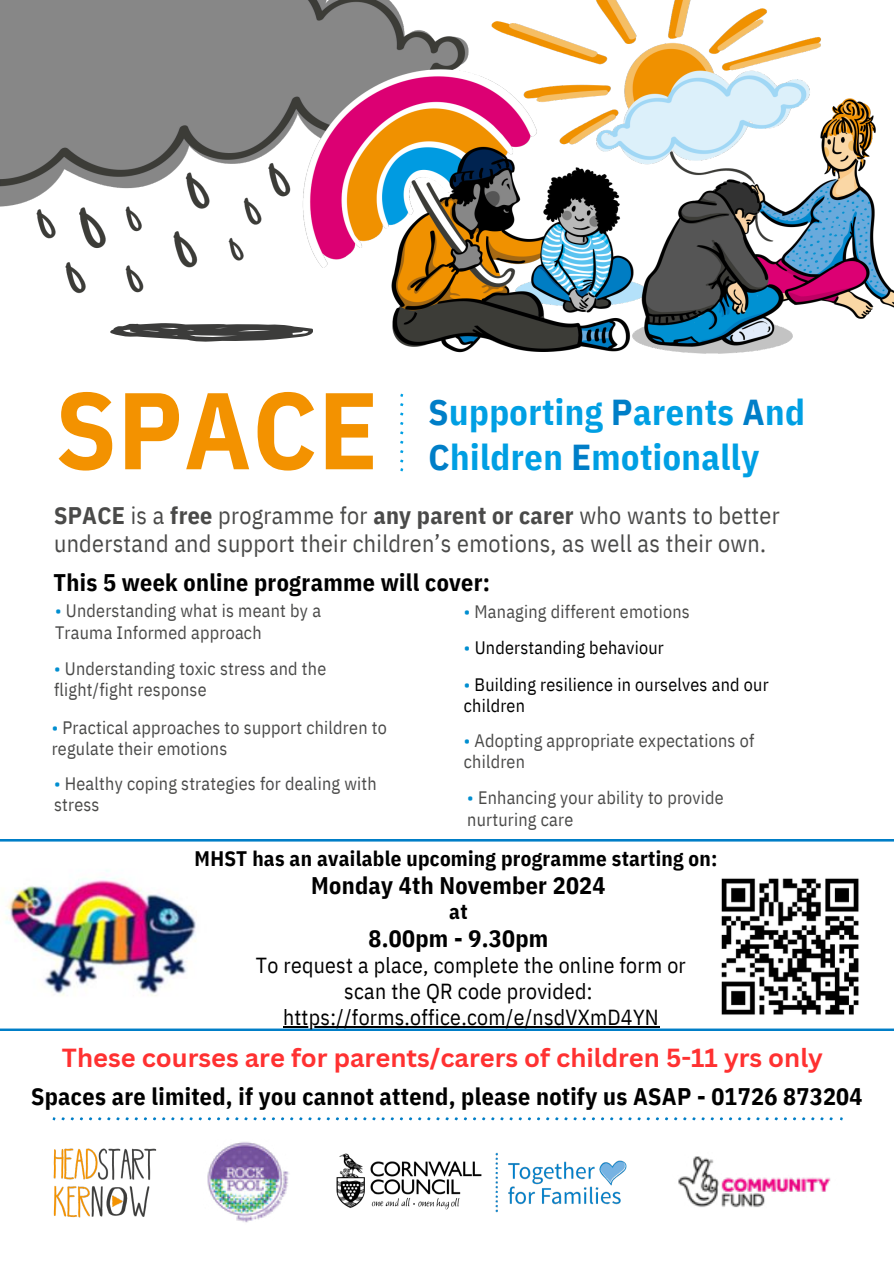
<style>
.page{position:relative;width:894px;height:1264px;background:#fff}
.page>*{position:absolute;margin:0;border:0;box-sizing:border-box;transform-origin:0 0}
.t1{font:700 108.9px "IBM Plex Sans Cond";letter-spacing:.015em;color:#f39200}
.t2{font:700 36px/45px "IBM Plex Sans Cond";letter-spacing:.015em;color:#009fe3}
.t3{font:700 25.5px "Canva Sans";color:#ff3131}
.t4{font:700 24px "IBM Plex Sans Cond";letter-spacing:.015em;color:#000}
.t5{font:24px/28.2px "IBM Plex Sans Cond";letter-spacing:.015em;color:#4a4a49}
.t6{font:21.75px/25.8px "IBM Plex Sans Cond";letter-spacing:.015em;color:#000;text-align:center}
.t7{font:700 21px "IBM Plex Sans Cond";letter-spacing:.015em;color:#000}
.t8{font:18px/21.3px "IBM Plex Sans Cond";letter-spacing:.015em;color:#4a4a49}
.t9{font:18px/21.3px "IBM Plex Sans Cond";letter-spacing:.015em;color:#000}
.s1{font-weight:700}
.s2{color:#007ec7}
.s3{color:#008ed0}
</style>
<div class="page">
<img style="left:336px;top:1153px;width:146px;height:57px">
<img style="left:495px;top:1152px;width:132px;height:61px">
<img style="left:0;top:0;width:893px;height:354px">
<img style="left:678px;top:1156px;width:153px;height:52px">
<img style="left:53px;top:1148px;width:104px;height:70px">
<svg style="left:400px;top:394px;width:3px;height:77px"></svg>
<svg style="left:52px;top:1117px;width:790px;height:3px"></svg>
<img style="left:207px;top:1142px;width:82px;height:81px">
<svg style="left:0;top:839px;width:893px;height:191px"></svg>
<img style="left:0;top:864px;width:211px;height:137px">
<img style="left:717px;top:874px;width:144px;height:144px">
<hr style="left:283px;top:1026px;width:376px;height:1px;background:#000">
<p class="t1" style="left:56px;top:357px;width:324px">SPACE</p>
<p class="t5" style="left:54px;top:500px;width:727px"><span class="s1">SPACE</span> is a <span class="s1">free</span> programme for <span class="s1">any parent or carer</span> who wants to better understand and support their children’s emotions, as well as their own.</p>
<p class="t2" style="left:428px;top:388px;width:377px"><span class="s2">S</span>upporting <span class="s2">P</span>arents <span class="s2">A</span>nd<br><span class="s2">C</span>hildren <span class="s2">E</span>motionally</p>
<h3 class="t4" style="left:54px;top:566px;width:438px">This 5 week online programme will cover:</h3>
<p class="t8" style="left:55px;top:600px;width:267px"><span class="s3">•</span> Understanding what is meant by a<br>Trauma Informed approach</p>
<p class="t8" style="left:54px;top:657px;width:274px"><span class="s3">•</span> Understanding toxic stress and the flight/fight response</p>
<p class="t8" style="left:52px;top:716px;width:336px"><span class="s3">•</span> Practical approaches to support children to regulate their emotions</p>
<h5 class="t8" style="left:54px;top:772px;width:324px"><span class="s3">•</span> Healthy coping strategies for dealing with stress</h5>
<p class="t8" style="left:463px;top:601px;width:227px"><span class="s3">•</span> Managing different emotions</p>
<h3 class="t9" style="left:464px;top:636px;width:201px"><span class="s3">•</span> Understanding behaviour</h3>
<p class="t9" style="left:463px;top:673px;width:306px"><span class="s3">•</span> Building resilience in ourselves and our children</p>
<p class="t8" style="left:463px;top:729px;width:292px"><span class="s3">•</span> Adopting appropriate expectations of children</p>
<h6 class="t8" style="left:467px;top:787px;width:258px"><span class="s3">•</span> Enhancing your ability to provide nurturing care</h6>
<p class="t7" style="left:194px;top:844px;width:524px">MHST has an available upcoming programme starting on:</p>
<p class="t4" style="left:311px;top:869px;width:296px">Monday 4th November 2024</p>
<p class="t7" style="left:449px;top:897px;width:20px">at</p>
<p class="t4" style="left:368px;top:922px;width:181px">8.00pm - 9.30pm</p>
<p class="t6" style="left:256px;top:952px;width:431px">To request a place, complete the online form or scan the QR code provided:</p>
<p class="t6" style="left:283px;top:1003px;width:377px">https://forms.office.com/e/nsdVXmD4YN</p>
<h3 class="t3" style="left:62px;top:1039px;width:762px">These courses are for parents/carers of children 5-11 yrs only</h3>
<p class="t4" style="left:31px;top:1080px;width:832px">Spaces are limited, if you cannot attend, please notify us ASAP - 01726 873204</p>
</div>
